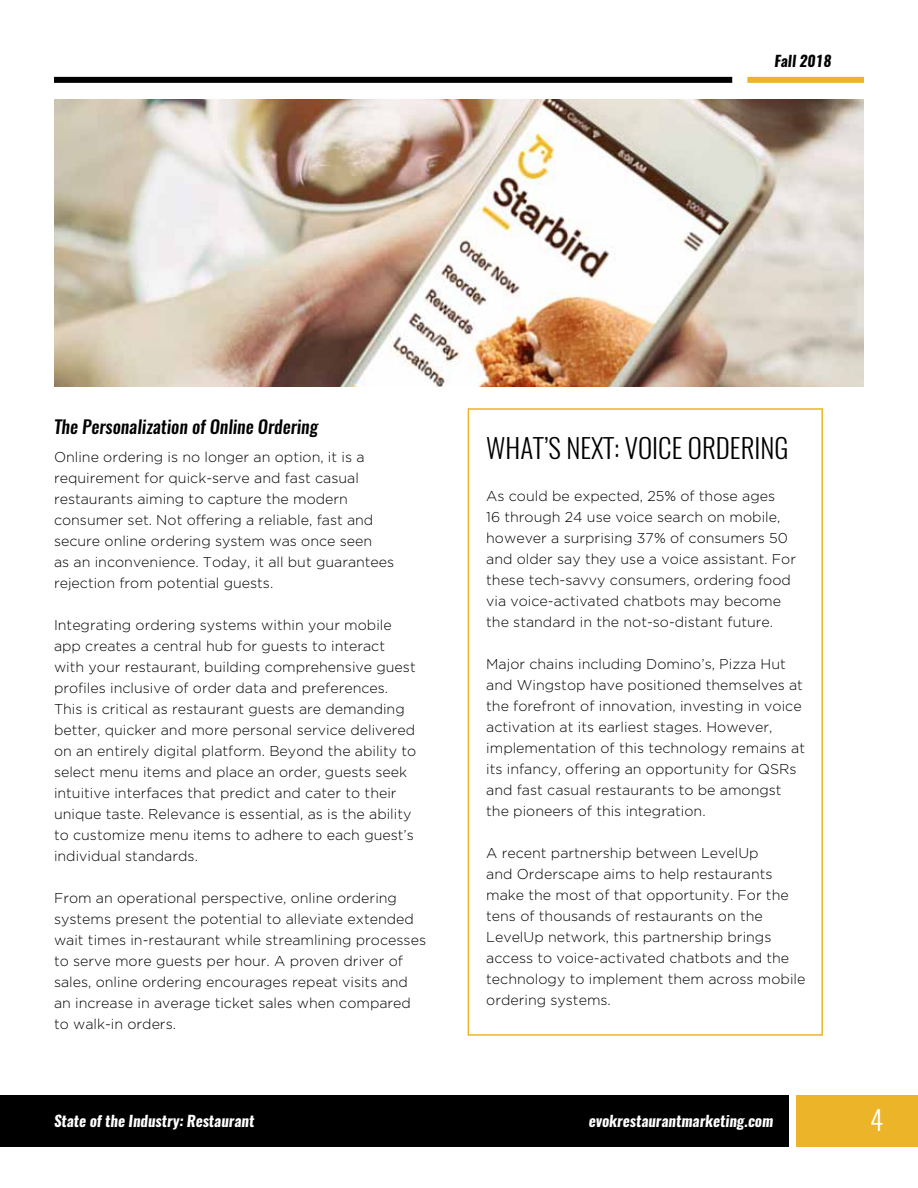
<style>
.page{position:relative;width:918px;height:1188px;background:#fff}
.page>*{position:absolute;margin:0;border:0;box-sizing:border-box;transform-origin:0 0}
.t1{font:300 27px "Oswald";color:#000}
.t2{font:300 27px "Oswald";color:#fff}
.t3{font:italic 500 18px "Oswald";color:#000}
.t4{font:italic 700 15px "Oswald";color:#fff}
.t5{font:italic 700 15px "Oswald";color:#000}
.t6{font:300 14.25px/21px "Gotham";color:#000}
</style>
<div class="page">
<div style="left:796px;top:1095px;width:122px;height:52px;background:#ecb428"></div>
<div style="left:0;top:1095px;width:789px;height:52px;background:#000"></div>
<div style="left:54px;top:77px;width:678px;height:6px;background:#000"></div>
<div style="left:747px;top:77px;width:117px;height:6px;background:#ecb428"></div>
<img style="left:54px;top:100px;width:810px;height:287px">
<div style="left:468px;top:408px;width:355px;height:628px;border:2px solid #ecb428"></div>
<p class="t5" style="left:774px;top:51px;width:59px">Fall 2018</p>
<p class="t3" style="left:54px;top:414px;width:266px">The Personalization of Online Ordering</p>
<p class="t6" style="left:54px;top:446px;width:342px">Online ordering is no longer an option, it is a requirement for quick-serve and fast casual restaurants aiming to capture the modern consumer set. Not offering a reliable, fast and secure online ordering system was once seen<br>as an inconvenience. Today, it all but guarantees rejection from potential guests.</p>
<p class="t6" style="left:54px;top:614px;width:364px">Integrating ordering systems within your mobile app creates a central hub for guests to interact with your restaurant, building comprehensive guest profiles inclusive of order data and preferences.<br>This is critical as restaurant guests are demanding better, quicker and more personal service delivered on an entirely digital platform. Beyond the ability to select menu items and place an order, guests seek intuitive interfaces that predict and cater to their unique taste. Relevance is essential, as is the ability to customize menu items to adhere to each guest’s individual standards.</p>
<p class="t6" style="left:54px;top:887px;width:374px">From an operational perspective, online ordering systems present the potential to alleviate extended wait times in-restaurant while streamlining processes to serve more guests per hour. A proven driver of sales, online ordering encourages repeat visits and an increase in average ticket sales when compared to walk-in orders.</p>
<h1 class="t1" style="left:486px;top:430px;width:304px">WHAT’S NEXT: VOICE ORDERING</h1>
<p class="t6" style="left:486px;top:485px;width:311px">As could be expected, 25% of those ages<br>16 through 24 use voice search on mobile, however a surprising 37% of consumers 50 and older say they use a voice assistant. For these tech-savvy consumers, ordering food via voice-activated chatbots may become the standard in the not-so-distant future.</p>
<p class="t6" style="left:486px;top:653px;width:320px">Major chains including Domino’s, Pizza Hut and Wingstop have positioned themselves at the forefront of innovation, investing in voice activation at its earliest stages. However, implementation of this technology remains at its infancy, offering an opportunity for QSRs and fast casual restaurants to be amongst the pioneers of this integration.</p>
<p class="t6" style="left:486px;top:842px;width:321px">A recent partnership between LevelUp<br>and Orderscape aims to help restaurants make the most of that opportunity. For the tens of thousands of restaurants on the LevelUp network, this partnership brings access to voice-activated chatbots and the technology to implement them across mobile ordering systems.</p>
<p class="t4" style="left:54px;top:1111px;width:202px">State of the Industry: Restaurant</p>
<p class="t4" style="left:589px;top:1111px;width:186px">evokrestaurantmarketing.com</p>
<h1 class="t2" style="left:870px;top:1102px;width:15px">4</h1>
</div>
